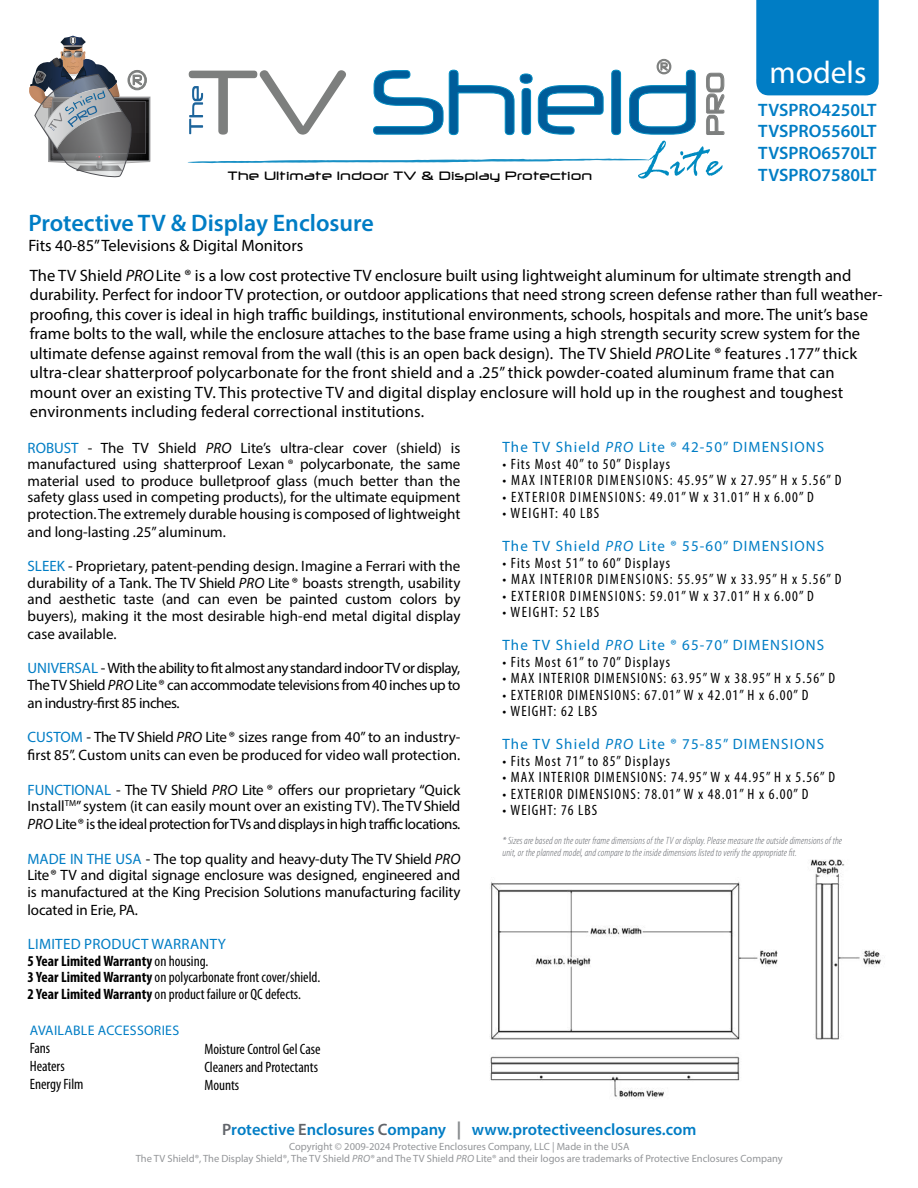
<style>
.page{position:relative;width:918px;height:1188px;background:#fff}
.page>*{position:absolute;margin:0;border:0;box-sizing:border-box;transform-origin:0 0}
.t1{font:31.5px "Myriad Pro";color:#fff}
.t2{font:28.95px "Neuropol";color:#7d7f7e;scale:.9 1}
.t3{font:600 24px "Myriad Pro";color:#007dc5}
.t4{font:600 18px/21.6px "Myriad Pro";color:#007dc5;text-align:justify}
.t5{font:16.5px/19.5px "Myriad Pro";color:#000}
.t6{font:600 16.5px "Myriad Pro";color:#007dc5}
.t7{font:15px/16.5px "Myriad Pro";letter-spacing:-.005em;color:#000;text-align:justify}
.t8{font:condensed 15px "Myriad Pro";letter-spacing:.075em;color:#000}
.t9{font:condensed 15px/18px "Myriad Pro";color:#000}
.t10{font:15px/16.5px "Myriad Pro";letter-spacing:-.03em;color:#000}
.t11{font:condensed 15px "Myriad Pro";letter-spacing:.095em;color:#000}
.t12{font:15px "Myriad Pro";letter-spacing:.075em;color:#007dc5}
.t13{font:14.25px "Neuropol";letter-spacing:.05em;color:#000}
.t14{font:13.8px "Myriad Pro";letter-spacing:.02em;color:#007dc5}
.t15{font:10.5px/12px "Myriad Pro";color:#939598;text-align:center}
.t16{font:italic 300 condensed 10.5px/12px "Myriad Pro";letter-spacing:.01em;color:#61646a}
.s1{font-style:italic}
.s2{color:#007dc5}
.s3{font-size:13.8px;color:#fff}
.s4{font-stretch:normal;color:#007dc5}
.s5{font-weight:700}
.s6{color:#61646a}
.s7{font-weight:700;font-size:18px;color:#888b8e}
</style>
<div class="page">
<img style="left:489px;top:859px;width:392px;height:239px">
<svg style="left:29px;top:36px;width:121px;height:142px"></svg>
<svg style="left:189px;top:70px;width:157px;height:65px"></svg>
<svg style="left:373px;top:69px;width:231px;height:66px"></svg>
<div style="left:612px;top:70px;width:9px;height:65px;background:#005d9a;border-radius:4px"></div>
<div style="left:611px;top:70px;width:10px;height:65px;border:1px solid #008bc1;border-radius:4px"></div>
<svg style="left:706px;top:73px;width:19px;height:62px"></svg>
<svg style="left:629px;top:59px;width:67px;height:76px"></svg>
<svg style="left:188px;top:141px;width:535px;height:38px"></svg>
<div style="left:756px;top:0;width:123px;height:96px;background:#007dc5"></div>
<p class="t13" style="left:228px;top:169px;width:366px">The Ultimate Indoor TV &amp; Display Protection</p>
<h3 class="t3" style="left:28px;top:208px;width:347px">Protective TV &amp; Display Enclosure</h3>
<p class="t5" style="left:28px;top:236px;width:276px">Fits 40-85” Televisions &amp; Digital Monitors</p>
<h2 class="t2" style="left:700px;top:135px;width:71px;rotate:-90deg">PRO</h2>
<h1 class="t1" style="left:770px;top:53px;width:99px">models</h1>
<p class="t4" style="left:758px;top:99px;width:120px">TVSPRO4250LT TVSPRO5560LT TVSPRO6570LT TVSPRO7580LT</p>
<p class="t5" style="left:30px;top:265px;width:854px">The TV Shield <span class="s1">PRO</span> Lite ® is a low cost protective TV enclosure built using lightweight aluminum for ultimate strength and durability. Perfect for indoor TV protection, or outdoor applications that need strong screen defense rather than full weather&shy;proofing, this cover is ideal in high traffic buildings, institutional environments, schools, hospitals and more. The unit’s base frame bolts to the wall, while the enclosure attaches to the base frame using a high strength security screw system for the ultimate defense against removal from the wall (this is an open back design). The TV Shield <span class="s1">PRO</span> Lite ® features .177” thick ultra-clear shatterproof polycarbonate for the front shield and a .25” thick powder-coated aluminum frame that can mount over an existing TV. This protective TV and digital display enclosure will hold up in the roughest and toughest environments including federal correctional institutions.</p>
<p class="t7" style="left:28px;top:439px;width:434px"><span class="s2">ROBUST</span> - The TV Shield <span class="s1">PRO</span> Lite’s ultra-clear cover (shield) is manufactured using shatterproof Lexan <span class="s3">®</span> polycarbonate, the same material used to produce bulletproof glass (much better than the safety glass used in competing products), for the ultimate equipment protection. The extremely durable housing is composed of lightweight</p>
<p class="t7" style="left:28px;top:523px;width:200px">and long-lasting .25” aluminum.</p>
<p class="t7" style="left:28px;top:558px;width:434px"><span class="s2">SLEEK</span> - Proprietary, patent-pending design. Imagine a Ferrari with the durability of a Tank. The TV Shield <span class="s1">PRO</span> Lite ® boasts strength, usability and aesthetic taste (and can even be painted custom colors by buyers), making it the most desirable high-end metal digital display</p>
<p class="t7" style="left:28px;top:625px;width:90px">case available.</p>
<p class="t10" style="left:28px;top:660px;width:434px"><span class="s2">UNIVERSAL</span> - With the ability to fit almost any standard indoor TV or display,<br>The TV Shield <span class="s1">PRO</span> Lite ® can accommodate televisions from 40 inches up to</p>
<p class="t10" style="left:28px;top:694px;width:154px">an industry-first 85 inches.</p>
<p class="t7" style="left:28px;top:728px;width:434px;line-height:18px"><span class="s2">CUSTOM</span> - The TV Shield <span class="s1">PRO</span> Lite ® sizes range from 40” to an industry&shy;first 85”. Custom units can even be produced for video wall protection.</p>
<p class="t7" style="left:28px;top:781px;width:434px"><span class="s2">FUNCTIONAL</span> - The TV Shield <span class="s1">PRO</span> Lite ® offers our proprietary “Quick<br>Install<sup>TM</sup>” system (it can easily mount over an existing TV). The TV Shield</p>
<p class="t10" style="left:28px;top:816px;width:434px"><span class="s1">PRO</span> Lite ® is the ideal protection for TVs and displays in high traffic locations.</p>
<p class="t7" style="left:28px;top:850px;width:434px"><span class="s2">MADE IN THE USA</span> - The top quality and heavy-duty The TV Shield <span class="s1">PRO </span>Lite ® TV and digital signage enclosure was designed, engineered and is manufactured at the King Precision Solutions manufacturing facility</p>
<p class="t7" style="left:28px;top:901px;width:112px">located in Erie, PA.</p>
<p class="t9" style="left:28px;top:936px;width:294px;line-height:16.5px"><span class="s4">LIMITED PRODUCT WARRANTY<br></span><span class="s5">5 Year Limited Warranty</span> on housing.<br><span class="s5">3 Year Limited Warranty</span> on polycarbonate front cover/shield.<br><span class="s5">2 Year Limited Warranty</span> on product failure or QC defects.</p>
<p class="t14" style="left:30px;top:1022px;width:151px">AVAILABLE ACCESSORIES</p>
<p class="t9" style="left:30px;top:1039px;width:55px">Fans<br>Heaters<br>Energy Film</p>
<p class="t9" style="left:204px;top:1040px;width:118px">Moisture Control Gel Case<br>Cleaners and Protectants<br>Mounts</p>
<p class="t12" style="left:503px;top:438px;width:323px">The TV Shield <span class="s1">PRO</span> Lite ® 42-50” DIMENSIONS</p>
<p class="t8" style="left:503px;top:455px;width:169px">• Fits Most 40” to 50” Displays</p>
<p class="t11" style="left:503px;top:471px;width:340px">• MAX INTERIOR DIMENSIONS: 45.95” W x 27.95” H x 5.56” D</p>
<p class="t11" style="left:503px;top:488px;width:313px">• EXTERIOR DIMENSIONS: 49.01” W x 31.01” H x 6.00” D</p>
<p class="t11" style="left:503px;top:504px;width:98px">• WEIGHT: 40 LBS</p>
<p class="t12" style="left:503px;top:537px;width:323px">The TV Shield <span class="s1">PRO</span> Lite ® 55-60” DIMENSIONS</p>
<p class="t8" style="left:503px;top:554px;width:169px">• Fits Most 51” to 60” Displays</p>
<p class="t11" style="left:503px;top:570px;width:340px">• MAX INTERIOR DIMENSIONS: 55.95” W x 33.95” H x 5.56” D</p>
<p class="t11" style="left:503px;top:587px;width:313px">• EXTERIOR DIMENSIONS: 59.01” W x 37.01” H x 6.00” D</p>
<p class="t11" style="left:503px;top:603px;width:98px">• WEIGHT: 52 LBS</p>
<p class="t12" style="left:503px;top:636px;width:323px">The TV Shield <span class="s1">PRO</span> Lite ® 65-70” DIMENSIONS</p>
<p class="t8" style="left:503px;top:653px;width:169px">• Fits Most 61” to 70” Displays</p>
<p class="t8" style="left:503px;top:669px;width:334px">• MAX INTERIOR DIMENSIONS: 63.95” W x 38.95” H x 5.56” D</p>
<p class="t8" style="left:503px;top:686px;width:307px">• EXTERIOR DIMENSIONS: 67.01” W x 42.01” H x 6.00” D</p>
<p class="t8" style="left:503px;top:702px;width:96px">• WEIGHT: 62 LBS</p>
<p class="t12" style="left:503px;top:735px;width:323px">The TV Shield <span class="s1">PRO</span> Lite ® 75-85” DIMENSIONS</p>
<p class="t8" style="left:503px;top:752px;width:169px">• Fits Most 71” to 85” Displays</p>
<p class="t8" style="left:503px;top:768px;width:334px">• MAX INTERIOR DIMENSIONS: 74.95” W x 44.95” H x 5.56” D</p>
<p class="t8" style="left:503px;top:785px;width:307px">• EXTERIOR DIMENSIONS: 78.01” W x 48.01” H x 6.00” D</p>
<p class="t8" style="left:503px;top:801px;width:96px">• WEIGHT: 76 LBS</p>
<p class="t16" style="left:502px;top:835px;width:341px">* Sizes are based on the outer frame dimensions of the TV or display. Please measure the outside dimensions of the unit, or the planned model, and compare to the inside dimensions listed to verify the appropriate fit.</p>
<p class="t6" style="left:222px;top:1119px;width:476px"><span class="s6">P</span>rotective <span class="s6">E</span>nclosures <span class="s6">C</span>ompany <span class="s7">|</span> www.protectiveenclosures.com</p>
<p class="t15" style="left:136px;top:1140px;width:648px">Copyright © 2009-2024 Protective Enclosures Company, LLC | Made in the USA<br>The TV Shield®, The Display Shield®, The TV Shield <span class="s1">PRO®</span> and The TV Shield <span class="s1">PRO</span> Lite® and their logos are trademarks of Protective Enclosures Company</p>
</div>
